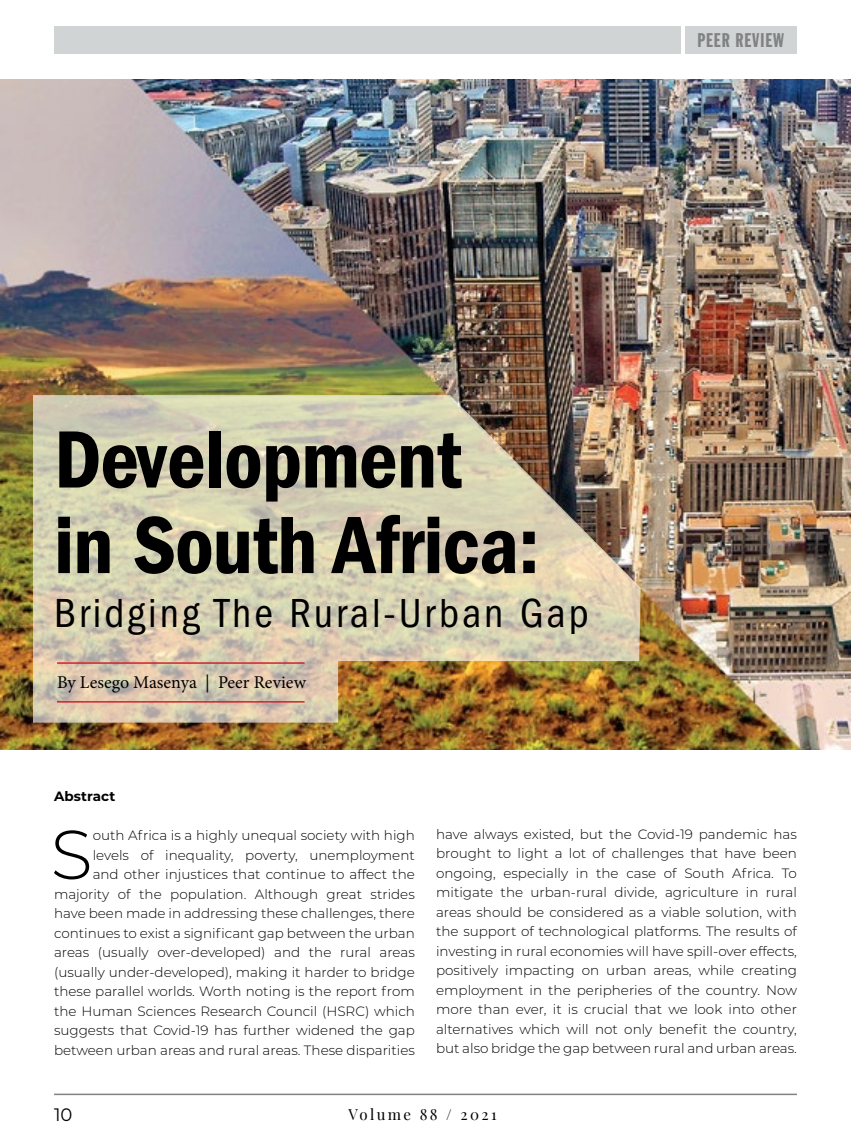
<style>
.page{position:relative;width:851px;height:1148px;background:#fff}
.page>*{position:absolute;margin:0;border:0;box-sizing:border-box;transform-origin:0 0}
.t1{font:84px/85.5px "Franklin Gothic LT Pro Cn Dm";letter-spacing:-.01em;color:#000}
.t2{font:300 69.15px "Montserrat";color:#000}
.t3{font:condensed 42px "Franklin Gothic LT Pro";letter-spacing:.07em;color:#000}
.t4{font:19.5px "Franklin Gothic Std Extra Cond";letter-spacing:.05em;color:#808285}
.t5{font:18px "Minion Pro";color:#000}
.t6{font:18px "Montserrat";color:#000}
.t7{font:15px "Playfair Display";letter-spacing:.16em;color:#000}
.t8{font:300 13.5px/19.5px "Montserrat";color:#000;text-align:right}
.t9{font:700 13.5px "Montserrat";letter-spacing:.005em;color:#000}
</style>
<div class="page">
<hr style="left:54px;top:1093px;width:742px;height:2px;background:#808285">
<img style="left:0;top:79px;width:850px;height:670px">
<img style="left:33px;top:395px;width:607px;height:327px">
<hr style="left:57px;top:701px;width:247px;height:1px;background:#d12429">
<hr style="left:57px;top:662px;width:247px;height:2px;background:#d12429">
<div style="left:684px;top:26px;width:112px;height:28px;background:#d1d4d4"></div>
<div style="left:54px;top:26px;width:626px;height:28px;background:#d1d4d4"></div>
<h3 class="t4" style="left:697px;top:30px;width:88px">PEER REVIEW</h3>
<h1 class="t1" style="left:54px;top:417px;width:487px">Development in South Africa:</h1>
<h3 class="t3" style="left:54px;top:589px;width:536px">Bridging The Rural-Urban Gap</h3>
<h3 class="t5" style="left:57px;top:670px;width:250px">By Lesego Masenya | Peer Review</h3>
<p class="t9" style="left:54px;top:786px;width:63px">Abstract</p>
<h2 class="t2" style="left:50px;top:807px;width:44px">S</h2>
<p class="t8" style="left:54px;top:825px;width:362px">outh Africa is a highly unequal society with high levels of inequality, poverty, unemployment<br>and other injustices that continue to affect the majority of the population. Although great strides have been made in addressing these challenges, there continues to exist a significant gap between the urban areas (usually over-developed) and the rural areas (usually under-developed), making it harder to bridge these parallel worlds. Worth noting is the report from the Human Sciences Research Council (HSRC) which suggests that Covid-19 has further widened the gap between urban areas and rural areas. These disparities</p>
<p class="t8" style="left:436px;top:823px;width:362px;text-align:justify">have always existed, but the Covid-19 pandemic has brought to light a lot of challenges that have been ongoing, especially in the case of South Africa. To mitigate the urban-rural divide, agriculture in rural areas should be considered as a viable solution, with the support of technological platforms. The results of investing in rural economies will have spill-over effects, positively impacting on urban areas, while creating employment in the peripheries of the country. Now more than ever, it is crucial that we look into other alternatives which will not only benefit the country, but also bridge the gap between rural and urban areas.</p>
<h3 class="t6" style="left:54px;top:1102px;width:20px">10</h3>
<p class="t7" style="left:348px;top:1102px;width:149px">Volume 88 / 2021</p>
</div>
